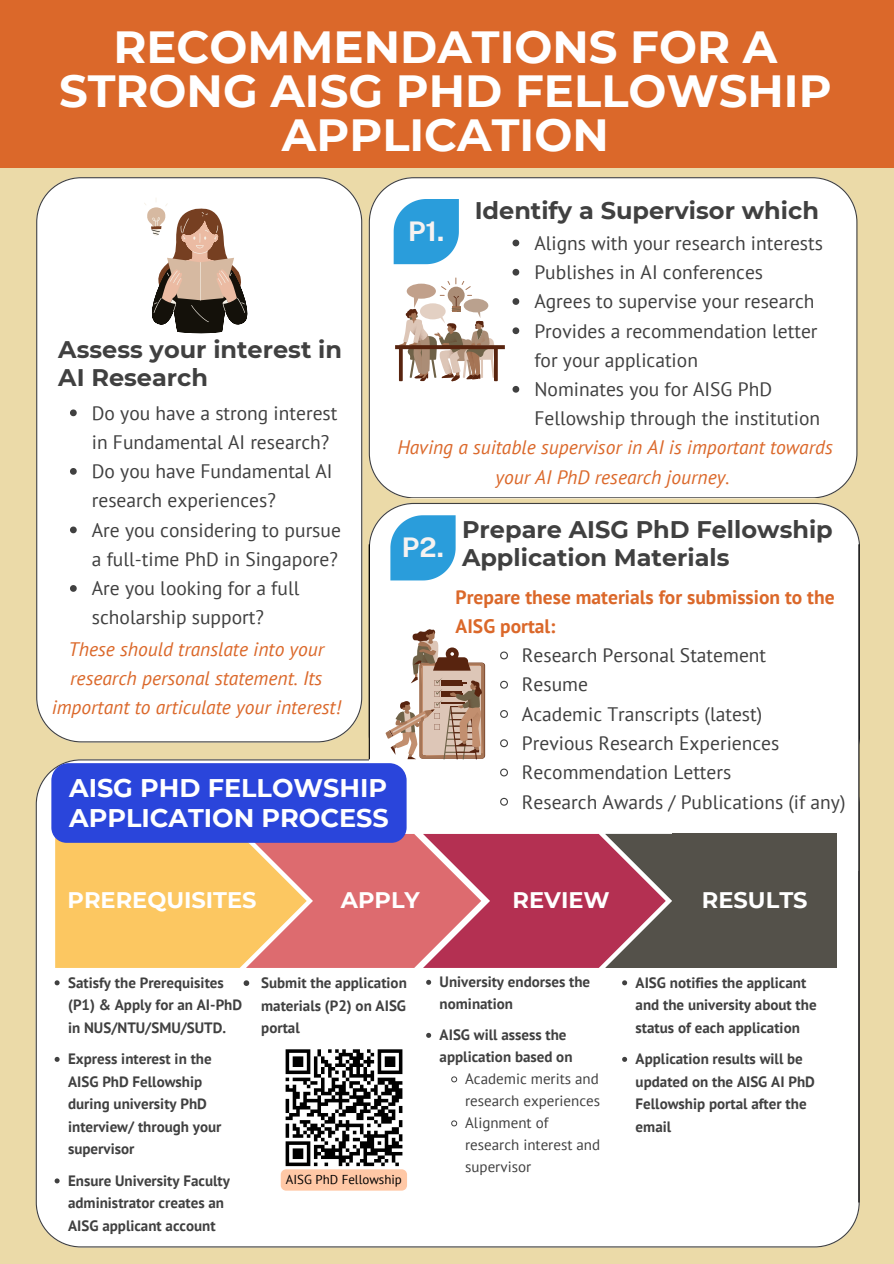
<style>
.page{position:relative;width:894px;height:1264px;background:#fff}
.page>*{position:absolute;margin:0;border:0;box-sizing:border-box;transform-origin:0 0}
.t1{font:700 45px/43.8px "Montserrat";color:#fff;text-align:center}
.t2{font:700 27px "Public Sans";color:#f6f2f1}
.t3{font:700 25.5px/30.3px "Montserrat";color:#fff}
.t4{font:700 24px/28.2px "Montserrat";color:#404040}
.t5{font:700 22.5px "Montserrat";color:#fff}
.t6{font:19.5px/29.2px "PT Sans";color:#404040}
.t7{font:italic 19.5px/29.2px "PT Sans";color:#db682a;text-align:center}
.t8{font:700 19.5px/29.2px "PT Sans";color:#db682a}
.t9{font:700 15px/22.5px "PT Sans";color:#404040}
.t10{font:15px/22px "PT Sans";color:#404040}
.t11{font:12.9px "PT Sans";color:#000}
</style>
<div class="page">
<div style="left:0;top:0;width:893px;height:1263px;background:#ebdaa8"></div>
<div style="left:369px;top:503px;width:490px;height:97px;background:#fff"></div>
<div style="left:36px;top:770px;width:823px;height:477px;background:#fff"></div>
<div style="left:369px;top:600px;width:489px;height:271px;background:#fff"></div>
<hr style="left:858px;top:544px;width:1px;height:658px;background:#000">
<svg style="left:622px;top:980px;width:5px;height:5px"></svg>
<svg style="left:622px;top:1056px;width:5px;height:5px"></svg>
<div style="left:36px;top:177px;width:326px;height:554px;background:#fff"></div>
<svg style="left:144px;top:197px;width:110px;height:136px;background:#baaaa0"></svg>
<div style="left:368px;top:177px;width:489px;height:321px;background:#fff"></div>
<svg style="left:393px;top:199px;width:66px;height:65px;background:#42a8df"></svg>
<svg style="left:395px;top:277px;width:109px;height:104px;background:#d5c7bd"></svg>
<div style="left:0;top:0;width:893px;height:168px;background:#db682a"></div>
<svg style="left:55px;top:980px;width:5px;height:5px"></svg>
<svg style="left:55px;top:1056px;width:5px;height:5px"></svg>
<svg style="left:55px;top:1178px;width:5px;height:5px"></svg>
<svg style="left:426px;top:979px;width:5px;height:5px"></svg>
<svg style="left:426px;top:1032px;width:5px;height:5px"></svg>
<svg style="left:451px;top:1076px;width:6px;height:6px"></svg>
<svg style="left:451px;top:1120px;width:6px;height:6px"></svg>
<svg style="left:70px;top:409px;width:7px;height:7px"></svg>
<svg style="left:70px;top:468px;width:7px;height:7px"></svg>
<svg style="left:70px;top:526px;width:7px;height:7px"></svg>
<svg style="left:70px;top:585px;width:7px;height:7px"></svg>
<svg style="left:512px;top:239px;width:7px;height:7px"></svg>
<svg style="left:512px;top:269px;width:7px;height:6px"></svg>
<svg style="left:512px;top:298px;width:7px;height:7px"></svg>
<svg style="left:512px;top:327px;width:7px;height:7px"></svg>
<svg style="left:512px;top:386px;width:7px;height:6px"></svg>
<svg style="left:390px;top:515px;width:65px;height:65px;background:#41a7de"></svg>
<svg style="left:51px;top:627px;width:783px;height:340px"></svg>
<svg style="left:243px;top:980px;width:6px;height:5px"></svg>
<div style="left:278px;top:1042px;width:131px;height:131px;background:#fff"></div>
<svg style="left:281px;top:1049px;width:126px;height:141px"></svg>
<hr style="left:368px;top:544px;width:2px;height:215px;background:#000">
<p class="t1" style="left:59px;top:25px;width:774px">RECOMMENDATIONS FOR A<br>STRONG AISG PHD FELLOWSHIP<br>APPLICATION</p>
<p class="t4" style="left:58px;top:335px;width:285px">Assess your interest in<br>AI Research</p>
<p class="t6" style="left:92px;top:398px;width:247px">Do you have a strong interest in Fundamental AI research?</p>
<p class="t6" style="left:92px;top:456px;width:242px">Do you have Fundamental AI research experiences?</p>
<h6 class="t6" style="left:92px;top:515px;width:250px">Are you considering to pursue a full-time PhD in Singapore?</h6>
<p class="t6" style="left:92px;top:573px;width:209px">Are you looking for a full scholarship support?</p>
<p class="t7" style="left:52px;top:634px;width:290px">These should translate into your research personal statement. Its important to articulate your interest!</p>
<p class="t3" style="left:69px;top:772px;width:321px">AISG PHD FELLOWSHIP<br>APPLICATION PROCESS</p>
<h4 class="t4" style="left:474px;top:196px;width:345px">Identify a Supervisor which</h4>
<p class="t6" style="left:534px;top:228px;width:290px">Aligns with your research interests</p>
<h5 class="t6" style="left:534px;top:257px;width:230px">Publishes in AI conferences</h5>
<p class="t6" style="left:534px;top:286px;width:281px">Agrees to supervise your research</p>
<p class="t6" style="left:534px;top:315px;width:284px">Provides a recommendation letter for your application</p>
<p class="t6" style="left:534px;top:374px;width:287px">Nominates you for AISG PhD<br>Fellowship through the institution</p>
<p class="t7" style="left:397px;top:432px;width:437px">Having a suitable supervisor in AI is important towards your AI PhD research journey.</p>
<h2 class="t2" style="left:408px;top:215px;width:38px">P1.</h2>
<h3 class="t2" style="left:402px;top:531px;width:44px">P2.</h3>
<p class="t4" style="left:462px;top:515px;width:372px">Prepare AISG PhD Fellowship<br>Application Materials</p>
<p class="t8" style="left:455px;top:582px;width:380px">Prepare these materials for submission to the<br>AISG portal:</p>
<p class="t6" style="left:522px;top:640px;width:246px">Research Personal Statement</p>
<p class="t6" style="left:522px;top:669px;width:67px">Resume</p>
<p class="t6" style="left:522px;top:699px;width:242px">Academic Transcripts (latest)</p>
<h3 class="t6" style="left:522px;top:728px;width:259px">Previous Research Experiences</h3>
<h3 class="t6" style="left:522px;top:757px;width:211px">Recommendation Letters</h3>
<h3 class="t6" style="left:522px;top:786px;width:325px">Research Awards / Publications (if any)</h3>
<p class="t5" style="left:67px;top:886px;width:190px">PREREQUISITES</p>
<h1 class="t5" style="left:341px;top:886px;width:80px">APPLY</h1>
<h4 class="t5" style="left:512px;top:886px;width:99px">REVIEW</h4>
<p class="t5" style="left:701px;top:886px;width:107px">RESULTS</p>
<p class="t9" style="left:68px;top:971px;width:175px">Satisfy the Prerequisites (P1) &amp; Apply for an AI-PhD in NUS/NTU/SMU/SUTD.</p>
<h6 class="t9" style="left:68px;top:1047px;width:155px">Express interest in the<br>AISG PhD Fellowship during university PhD interview/ through your supervisor</h6>
<h4 class="t9" style="left:68px;top:1169px;width:163px">Ensure University Faculty administrator creates an<br>AISG applicant account</h4>
<p class="t9" style="left:261px;top:971px;width:147px;text-align:justify">Submit the application materials (P2) on AISG portal</p>
<p class="t11" style="left:286px;top:1170px;width:117px">AISG PhD Fellowship</p>
<p class="t9" style="left:439px;top:970px;width:152px;line-height:22px">University endorses the nomination</p>
<h2 class="t9" style="left:439px;top:1023px;width:134px;line-height:22px">AISG will assess the application based on</h2>
<p class="t10" style="left:465px;top:1067px;width:136px">Academic merits and research experiences</p>
<p class="t10" style="left:465px;top:1111px;width:136px">Alignment of research interest and supervisor</p>
<p class="t9" style="left:635px;top:971px;width:182px">AISG notifies the applicant and the university about the status of each application</p>
<p class="t9" style="left:635px;top:1047px;width:181px">Application results will be updated on the AISG AI PhD<br>Fellowship portal after the email</p>
</div>
